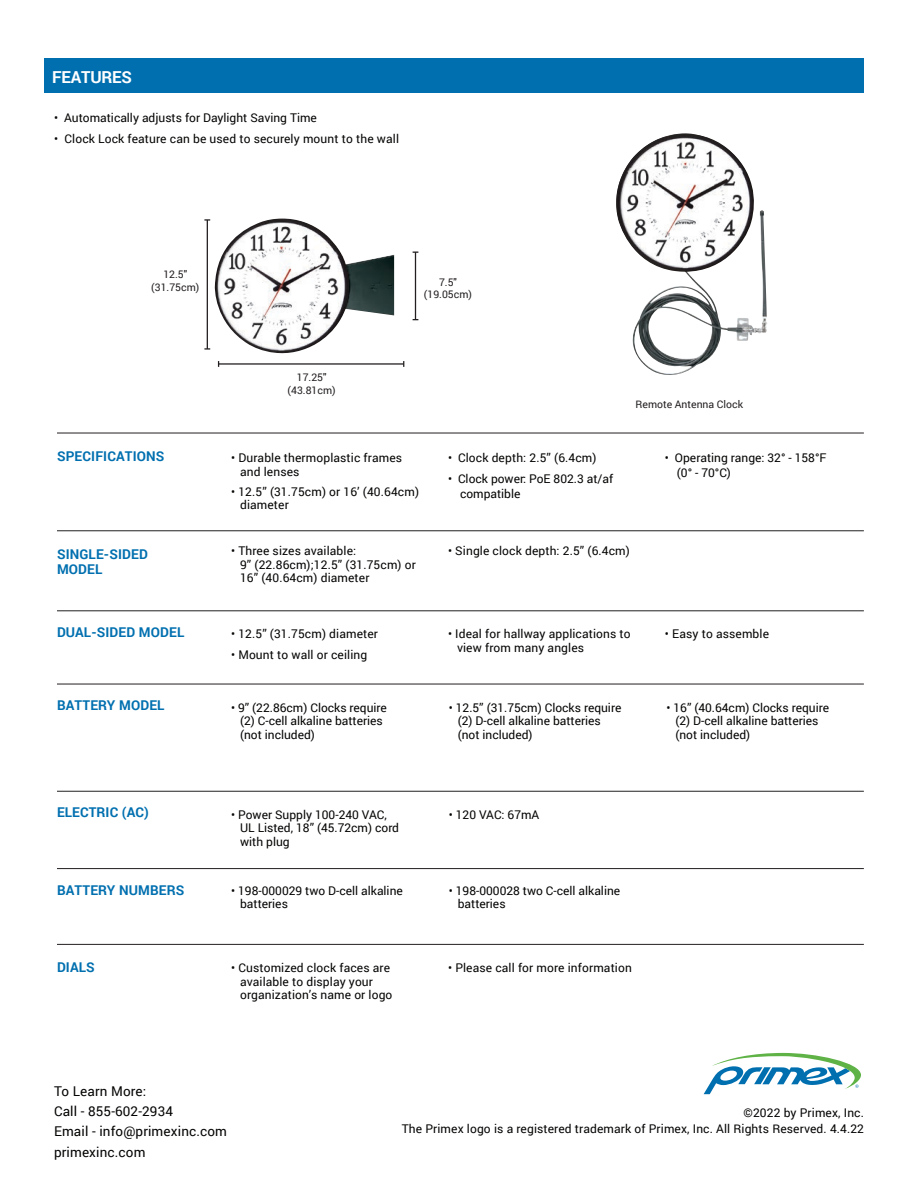
<style>
.page{position:relative;width:918px;height:1188px;background:#fff}
.page>*{position:absolute;margin:0;border:0;box-sizing:border-box;transform-origin:0 0}
.t1{font:700 16.5px "Roboto";letter-spacing:-.01em;color:#fff}
.t2{font:700 13.5px/14.2px "Roboto";letter-spacing:.01em;color:#006faf}
.t3{font:13.5px/20.2px "Roboto";letter-spacing:.01em;color:#040503}
.t4{font:12px/13.5px "Roboto";letter-spacing:.01em;color:#040503}
.t5{font:10.5px/12.6px "Roboto";color:#231f20;text-align:center}
</style>
<div class="page">
<hr style="left:57px;top:433px;width:807px;height:1px;background:#231f20">
<hr style="left:57px;top:531px;width:807px;height:1px;background:#231f20">
<hr style="left:57px;top:611px;width:807px;height:1px;background:#231f20">
<hr style="left:57px;top:684px;width:807px;height:1px;background:#231f20">
<hr style="left:57px;top:791px;width:807px;height:1px;background:#231f20">
<hr style="left:57px;top:868px;width:807px;height:1px;background:#231f20">
<hr style="left:57px;top:944px;width:807px;height:1px;background:#231f20">
<svg style="left:704px;top:1053px;width:157px;height:41px"></svg>
<div style="left:45px;top:58px;width:819px;height:35px;background:#006faf"></div>
<hr style="left:207px;top:220px;width:1px;height:129px;background:#231f20">
<hr style="left:415px;top:252px;width:1px;height:68px;background:#231f20">
<hr style="left:219px;top:363px;width:185px;height:2px;background:#231f20">
<img style="left:632px;top:133px;width:135px;height:242px">
<img style="left:214px;top:219px;width:180px;height:135px">
<img style="left:616px;top:134px;width:141px;height:142px">
<h1 class="t1" style="left:52px;top:66px;width:81px">FEATURES</h1>
<p class="t4" style="left:54px;top:110px;width:264px">• Automatically adjusts for Daylight Saving Time</p>
<p class="t4" style="left:54px;top:131px;width:346px">• Clock Lock feature can be used to securely mount to the wall</p>
<p class="t5" style="left:151px;top:268px;width:50px">12.5" (31.75cm)</p>
<p class="t2" style="left:57px;top:448px;width:109px">SPECIFICATIONS</p>
<p class="t5" style="left:424px;top:275px;width:50px">7.5" (19.05cm)</p>
<p class="t5" style="left:288px;top:371px;width:50px">17.25" (43.81cm)</p>
<p class="t4" style="left:240px;top:451px;width:164px;text-indent:-9px">• Durable thermoplastic frames and lenses</p>
<p class="t4" style="left:240px;top:484px;width:180px;text-indent:-9px">• 12.5” (31.75cm) or 16’ (40.64cm) diameter</p>
<p class="t4" style="left:448px;top:451px;width:150px">• Clock depth: 2.5” (6.4cm)</p>
<p class="t4" style="left:460px;top:471px;width:155px;line-height:14.4px;text-indent:-12px">• Clock power: PoE 802.3 at/af compatible</p>
<p class="t5" style="left:636px;top:398px;width:109px">Remote Antenna Clock</p>
<p class="t4" style="left:677px;top:450px;width:151px;line-height:14.4px;text-indent:-12px">• Operating range: 32° - 158°F (0° - 70°C)</p>
<p class="t2" style="left:57px;top:547px;width:92px">SINGLE-SIDED<br>MODEL</p>
<p class="t4" style="left:240px;top:544px;width:177px;text-indent:-9px">• Three sizes available:<br>9” (22.86cm);12.5” (31.75cm) or<br>16” (40.64cm) diameter</p>
<p class="t4" style="left:448px;top:544px;width:183px">• Single clock depth: 2.5” (6.4cm)</p>
<p class="t2" style="left:57px;top:624px;width:129px">DUAL-SIDED MODEL</p>
<p class="t4" style="left:231px;top:627px;width:148px">• 12.5” (31.75cm) diameter</p>
<p class="t4" style="left:231px;top:647px;width:138px">• Mount to wall or ceiling</p>
<p class="t4" style="left:457px;top:627px;width:175px;text-indent:-9px">• Ideal for hallway applications to view from many angles</p>
<p class="t4" style="left:665px;top:627px;width:106px">• Easy to assemble</p>
<p class="t2" style="left:57px;top:698px;width:109px">BATTERY MODEL</p>
<p class="t4" style="left:240px;top:700px;width:148px;text-indent:-9px">• 9” (22.86cm) Clocks require (2) C-cell alkaline batteries (not included)</p>
<p class="t4" style="left:458px;top:700px;width:165px;text-indent:-9px">• 12.5” (31.75cm) Clocks require (2) D-cell alkaline batteries (not included)</p>
<p class="t4" style="left:675px;top:700px;width:155px;text-indent:-9px">• 16” (40.64cm) Clocks require (2) D-cell alkaline batteries (not included)</p>
<p class="t2" style="left:57px;top:805px;width:93px">ELECTRIC (AC)</p>
<p class="t4" style="left:240px;top:807px;width:161px;text-indent:-9px">• Power Supply 100-240 VAC,<br>UL Listed, 18” (45.72cm) cord with plug</p>
<p class="t4" style="left:449px;top:807px;width:92px">• 120 VAC: 67mA</p>
<p class="t2" style="left:57px;top:882px;width:129px">BATTERY NUMBERS</p>
<p class="t4" style="left:240px;top:883px;width:164px;text-indent:-9px">• 198-000029 two D-cell alkaline batteries</p>
<p class="t4" style="left:458px;top:883px;width:164px;text-indent:-9px">• 198-000028 two C-cell alkaline batteries</p>
<p class="t2" style="left:57px;top:960px;width:39px">DIALS</p>
<p class="t4" style="left:240px;top:961px;width:154px;text-indent:-9px">• Customized clock faces are available to display your organization’s name or logo</p>
<p class="t4" style="left:448px;top:961px;width:185px">• Please call for more information</p>
<p class="t3" style="left:54px;top:1080px;width:175px">To Learn More:<br>Call - 855-602-2934<br>Email - info@primexinc.com primexinc.com</p>
<p class="t4" style="left:402px;top:1104px;width:464px;line-height:16.5px;text-align:right">©2022 by Primex, Inc.<br>The Primex logo is a registered trademark of Primex, Inc. All Rights Reserved. 4.4.22</p>
</div>
